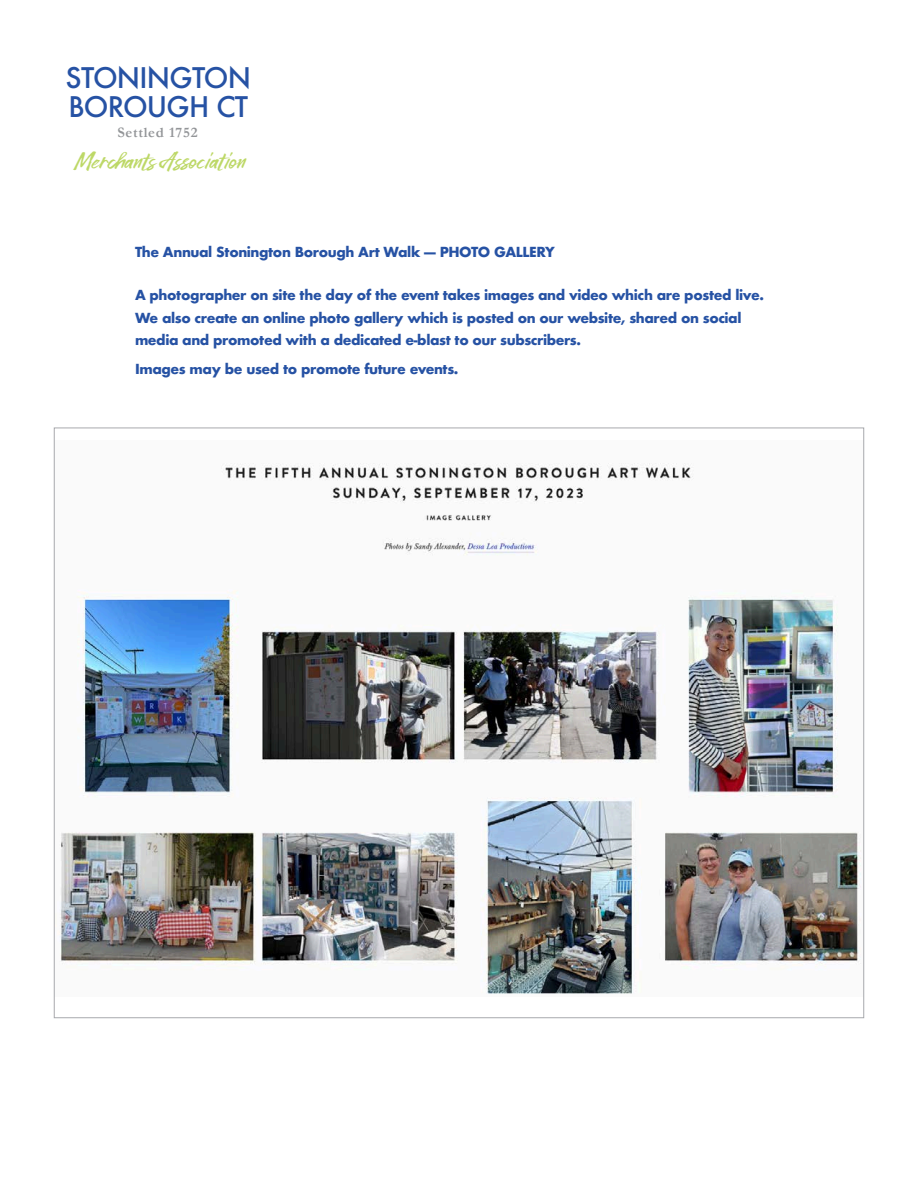
<style>
.page{position:relative;width:918px;height:1188px;background:#fff}
.page>*{position:absolute;margin:0;border:0;box-sizing:border-box;transform-origin:0 0}
.t1{font:500 27.6px/29.2px "Futura";letter-spacing:-.03em;color:#2652a4}
.t2{font:22.5px "Wildwest";color:#bdd867}
.t3{font:700 14.55px "Garamond";letter-spacing:.05em;color:#939598}
.t4{font:700 13.5px/22.5px "Futura";letter-spacing:-.03em;color:#2652a4}
</style>
<div class="page">
<img style="left:59px;top:463px;width:802px;height:531px">
<p class="t1" style="left:65px;top:63px;width:187px">STONINGTON<br>BOROUGH CT</p>
<p class="t3" style="left:117px;top:124px;width:82px">Settled 1752</p>
<p class="t2" style="left:74px;top:146px;width:173px">Merchants Association</p>
<p class="t4" style="left:135px;top:241px;width:422px">The Annual Stonington Borough Art Walk — PHOTO GALLERY</p>
<p class="t4" style="left:135px;top:284px;width:630px">A photographer on site the day of the event takes images and video which are posted live.<br>We also create an online photo gallery which is posted on our website, shared on social media and promoted with a dedicated e-blast to our subscribers.</p>
<p class="t4" style="left:135px;top:358px;width:325px">Images may be used to promote future events.</p>
</div>
